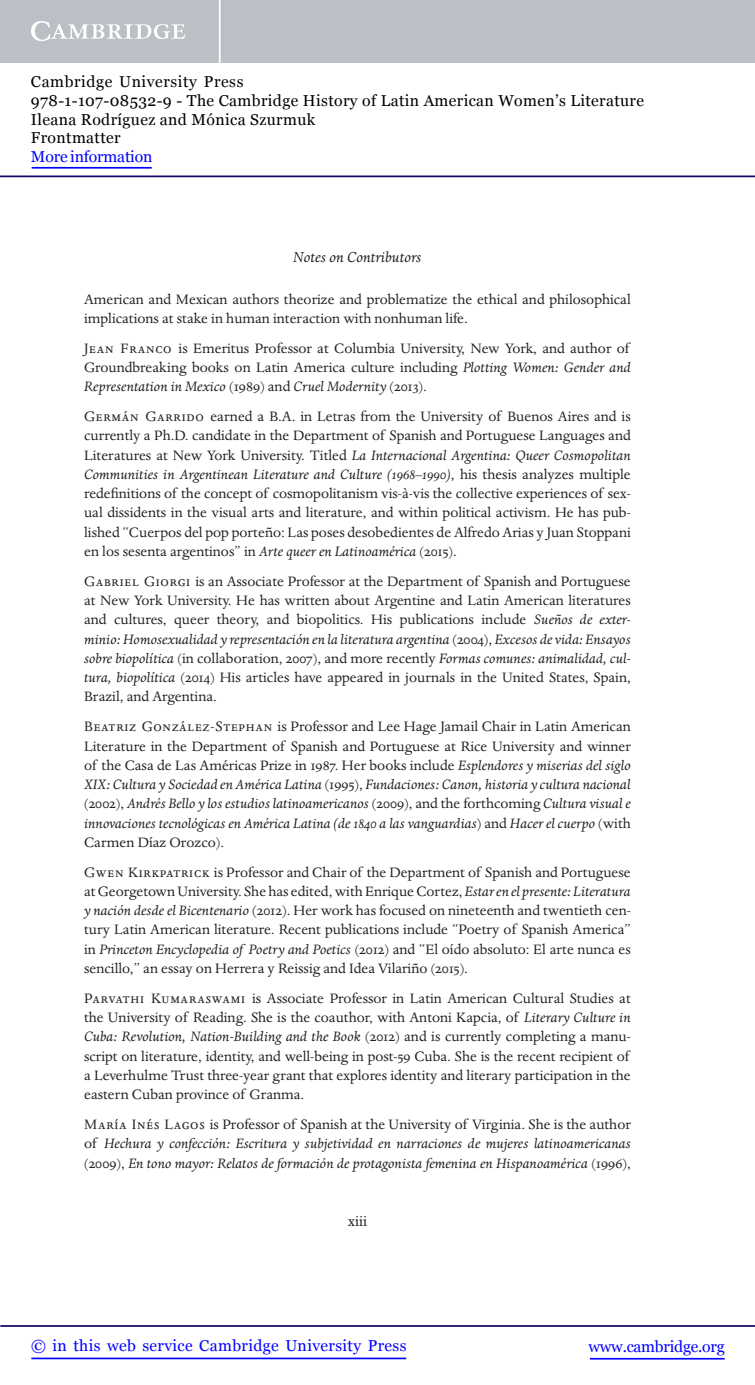
<style>
.page{position:relative;width:755px;height:1385px;background:#fff}
.page>*{position:absolute;margin:0;border:0;box-sizing:border-box;transform-origin:0 0}
.t1{font:italic 16.62px "Dante MT Std";color:#231f20}
.t2{font:16.62px "Dante MT Std";color:#231f20}
.t3{font:15.75px/19.2px "Dante MT Std";color:#231f20;text-align:justify}
.t4{font:italic 15.75px/19.2px "Dante MT Std";color:#231f20;text-align:justify}
.t5{font:15.75px/18.6px "Georgia";letter-spacing:.025em;color:#000}
.t6{font:15.75px "Georgia";letter-spacing:.025em;color:#00f}
.t7{font:15.75px "Georgia";letter-spacing:-.015em;color:#00f}
.t8{font:15.75px "Georgia";letter-spacing:-.01em;color:#00f}
.s1{font-style:italic}
.s2{font-style:normal}
</style>
<div class="page">
<hr style="left:589px;top:1358px;width:135px;height:1px;background:#00f">
<hr style="left:0;top:1325px;width:754px;height:2px;background:#150666">
<hr style="left:31px;top:1357px;width:375px;height:2px;background:#00f">
<div style="left:0;top:0;width:754px;height:63px;background:#bac0c6"></div>
<svg style="left:31px;top:21px;width:154px;height:20px"></svg>
<hr style="left:219px;top:0;width:1px;height:63px;background:#fff">
<hr style="left:0;top:175px;width:754px;height:2px;background:#150666">
<hr style="left:32px;top:167px;width:120px;height:2px;background:#00f">
<p class="t5" style="left:31px;top:73px;width:614px">Cambridge University Press<br>978-1-107-08532-9 - The Cambridge History of Latin American Women’s Literature Ileana Rodríguez and Mónica Szurmuk<br>Frontmatter</p>
<p class="t8" style="left:31px;top:147px;width:123px">More information</p>
<p class="t1" style="left:293px;top:251px;width:130px">Notes on Contributors</p>
<p class="t3" style="left:84px;top:291px;width:547px">American and Mexican authors theorize and problematize the ethical and philosophical implications at stake in human interaction with nonhuman life.</p>
<p class="t3" style="left:84px;top:340px;width:548px">Jean Franco is Emeritus Professor at Columbia University, New York, and author of Groundbreaking books on Latin America culture including <span class="s1">Plotting Women: Gender and Representation in Mexico</span> (1989) and <span class="s1">Cruel Modernity</span> (2013).</p>
<p class="t3" style="left:84px;top:408px;width:548px">Germán Garrido earned a B.A. in Letras from the University of Buenos Aires and is currently a Ph.D. candidate in the Department of Spanish and Portuguese Languages and Literatures at New York University. Titled <span class="s1">La Internacional Argentina: Queer Cosmopolitan Communities in Argentinean Literature and Culture (1968–1990)</span> , his thesis analyzes multiple redefinitions of the concept of cosmopolitanism vis-à-vis the collective experiences of sex&shy;ual dissidents in the visual arts and literature, and within political activism. He has pub&shy;lished “Cuerpos del pop porteño: Las poses desobedientes de Alfredo Arias y Juan Stoppani en los sesenta argentinos” in <span class="s1">Arte queer en Latinoamérica</span> (2015).</p>
<p class="t3" style="left:84px;top:573px;width:548px">Gabriel Giorgi is an Associate Professor at the Department of Spanish and Portuguese at New York University. He has written about Argentine and Latin American literatures and cultures, queer theory, and biopolitics. His publications include <span class="s1">Sueños de exter&shy;minio: Homosexualidad y representación en la literatura argentina</span> (2004), <span class="s1">Excesos de vida: Ensayos sobre biopolítica</span> (in collaboration, 2007), and more recently <span class="s1">Formas comunes: animalidad, cul&shy;tura, biopolítica</span> (2014) His articles have appeared in journals in the United States, Spain, Brazil, and Argentina.</p>
<p class="t3" style="left:84px;top:718px;width:548px">Beatriz González-Stephan is Professor and Lee Hage Jamail Chair in Latin American Literature in the Department of Spanish and Portuguese at Rice University and winner of the Casa de Las Américas Prize in 1987. Her books include <span class="s1">Esplendores y miserias del siglo XIX: Cultura y Sociedad en América Latina</span> (1995), <span class="s1">Fundaciones: Canon, historia y cultura nacional </span>(2002), <span class="s1">Andrés Bello y los estudios latinoamericanos</span> (2009), and the forthcoming <span class="s1">Cultura visual e innovaciones tecnológicas en América Latina (de 1840 a las vanguardias</span> ) and <span class="s1">Hacer el cuerpo</span> (with Carmen Díaz Orozco).</p>
<p class="t3" style="left:84px;top:864px;width:548px">Gwen Kirkpatrick is Professor and Chair of the Department of Spanish and Portuguese at Georgetown University. She has edited, with Enrique Cortez, <span class="s1">Estar en el presente: Literatura y nación desde el Bicentenario</span> (2012). Her work has focused on nineteenth and twentieth cen&shy;tury Latin American literature. Recent publications include “Poetry of Spanish America” in <span class="s1">Princeton Encyclopedia of Poetry and Poetics</span> (2012) and “El oído absoluto: El arte nunca es sencillo,” an essay on Herrera y Reissig and Idea Vilariño (2015).</p>
<p class="t3" style="left:84px;top:990px;width:548px">Parvathi Kumaraswami is Associate Professor in Latin American Cultural Studies at the University of Reading. She is the coauthor, with Antoni Kapcia, of <span class="s1">Literary Culture in Cuba: Revolution, Nation-Building and the Book</span> (2012) and is currently completing a manu&shy;script on literature, identity, and well-being in post-59 Cuba. She is the recent recipient of a Leverhulme Trust three-year grant that explores identity and literary participation in the eastern Cuban province of Granma.</p>
<p class="t4" style="left:84px;top:1116px;width:548px"><span class="s2">María Inés Lagos is Professor of Spanish at the University of Virginia. She is the author of</span> Hechura y confección: Escritura y subjetividad en narraciones de mujeres latinoamericanas <span class="s2">(2009),</span> En tono mayor: Relatos de formación de protagonista femenina en Hispanoamérica <span class="s2">(1996),</span></p>
<p class="t2" style="left:347px;top:1215px;width:21px">xiii</p>
<p class="t6" style="left:31px;top:1336px;width:376px">© in this web service Cambridge University Press</p>
<p class="t7" style="left:588px;top:1336px;width:137px">www.cambridge.org</p>
</div>
